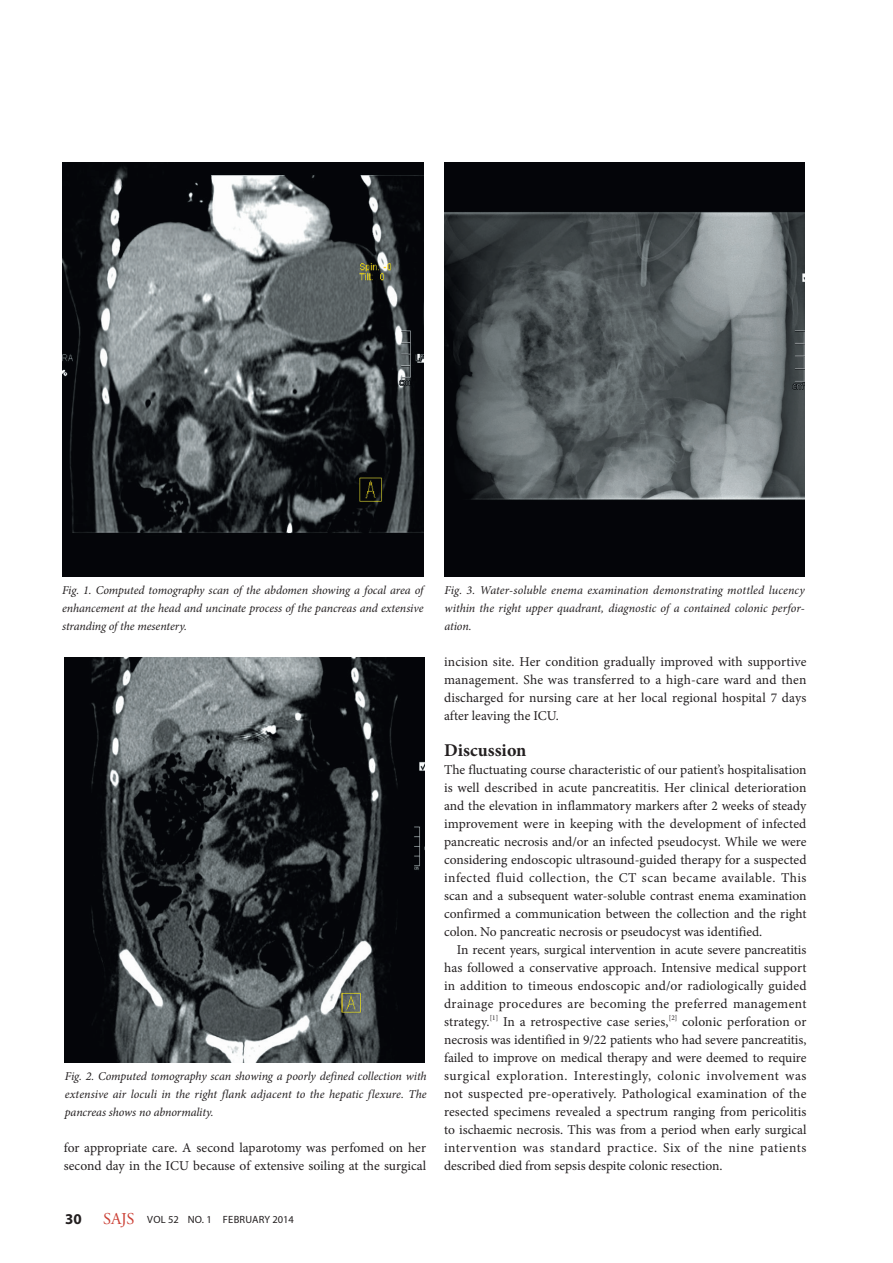
<style>
.page{position:relative;width:893px;height:1263px;background:#fff}
.page>*{position:absolute;margin:0;border:0;box-sizing:border-box;transform-origin:0 0}
.B_HEAD{font:700 18px "Minion Pro";color:#231f20}
.t1{font:16.5px "Adobe Garamond Pro";color:#cb3e33}
.t2{font:700 15px "Myriad Pro";color:#231f20}
.BODY_TEXT{font:13.5px/18px "Minion Pro";color:#231f20;text-align:justify}
.BODY_TEXT_NO_INDENT{font:13.5px/18px "Minion Pro";color:#231f20;text-align:justify}
.CAPTIONS{font:italic 12px/18px "Minion Pro";letter-spacing:-.005em;color:#231f20;text-align:justify}
.t3{font:10.5px "Myriad Pro";letter-spacing:.02em;color:#231f20}
</style>
<div class="page">
<img style="left:62px;top:162px;width:361px;height:414px">
<img style="left:65px;top:658px;width:360px;height:404px">
<img style="left:444px;top:163px;width:361px;height:413px">
<p class="CAPTIONS" style="left:62px;top:581px;width:363px">Fig. 1. Computed tomography scan of the abdomen showing a focal area of enhancement at the head and uncinate process of the pancreas and extensive stranding of the mesentery.</p>
<p class="CAPTIONS" style="left:65px;top:1067px;width:363px">Fig. 2. Computed tomography scan showing a poorly defined collection with extensive air loculi in the right flank adjacent to the hepatic flexure. The pancreas shows no abnormality.</p>
<p class="BODY_TEXT" style="left:64px;top:1139px;width:364px">for appropriate care. A second laparotomy was perfomed on her second day in the ICU because of extensive soiling at the surgical</p>
<p class="t2" style="left:65px;top:1211px;width:18px">30</p>
<p class="t1" style="left:103px;top:1209px;width:33px">SAJS</p>
<p class="t3" style="left:147px;top:1213px;width:148px">VOL 52 NO. 1 FEBRUARY 2014</p>
<p class="CAPTIONS" style="left:444px;top:581px;width:362px">Fig. 3. Water-soluble enema examination demonstrating mottled lucency within the right upper quadrant, diagnostic of a contained colonic perfor&shy;ation.</p>
<p class="BODY_TEXT" style="left:444px;top:653px;width:364px">incision site. Her condition gradually improved with supportive management. She was transferred to a high-care ward and then discharged for nursing care at her local regional hospital 7 days after leaving the ICU.</p>
<h2 class="B_HEAD" style="left:444px;top:738px;width:84px">Discussion</h2>
<p class="BODY_TEXT_NO_INDENT" style="left:444px;top:761px;width:364px">The fluctuating course characteristic of our patient’s hospitalisation is well described in acute pancreatitis. Her clinical deterioration and the elevation in inflammatory markers after 2 weeks of steady improvement were in keeping with the development of infected pancreatic necrosis and/or an infected pseudocyst. While we were considering endoscopic ultrasound-guided therapy for a suspected infected fluid collection, the CT scan became available. This scan and a subsequent water-soluble contrast enema examination confirmed a communication between the collection and the right colon. No pancreatic necrosis or pseudocyst was identified.</p>
<p class="BODY_TEXT" style="left:444px;top:941px;width:364px;text-indent:13px">In recent years, surgical intervention in acute severe pancreatitis has followed a conservative approach. Intensive medical support in addition to timeous endoscopic and/or radiologically guided drainage procedures are becoming the preferred management strategy.<sup>[1]</sup> In a retrospective case series,<sup>[2]</sup> colonic perforation or necrosis was identified in 9/22 patients who had severe pancreatitis, failed to improve on medical therapy and were deemed to require surgical exploration. Interestingly, colonic involvement was not suspected pre-operatively. Pathological examination of the resected specimens revealed a spectrum ranging from pericolitis to ischaemic necrosis. This was from a period when early surgical intervention was standard practice. Six of the nine patients described died from sepsis despite colonic resection.</p>
</div>
